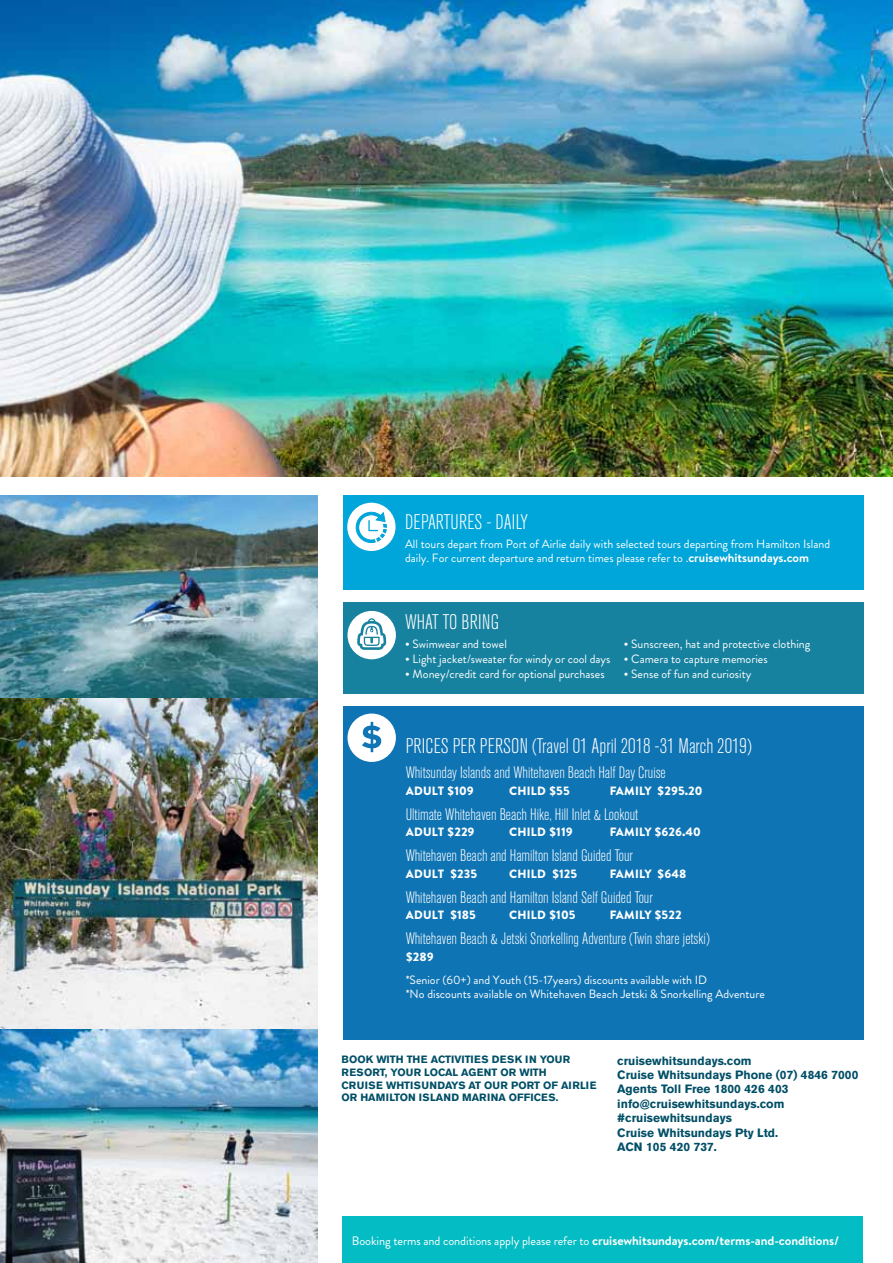
<style>
.page{position:relative;width:893px;height:1263px;background:#fff}
.page>*{position:absolute;margin:0;border:0;box-sizing:border-box;transform-origin:0 0}
.t1{font:300 condensed 21px "Akzidenz Grotesk BE";color:#fff}
.t2{font:300 condensed 16.5px "Akzidenz Grotesk BE";color:#fff}
.t3{font:12.3px "Brandon Grotesque";letter-spacing:-.005em;color:#fff}
.t4{font:12px/14.4px "Brandon Grotesque";color:#fff}
.t5{font:700 12px/14.4px "Akzidenz Grotesk BE";color:#014f66}
.t6{font:900 12px "Brandon Text";letter-spacing:.02em;color:#fff}
.t7{font:900 12px "Brandon Text";color:#fff}
.t8{font:700 10.5px/12.6px "Akzidenz Grotesk BE";color:#014f66}
.s1{font-family:"Brandon Text";font-weight:700}
</style>
<div class="page">
<div style="left:343px;top:706px;width:520px;height:334px;background:#0f74b4"></div>
<img style="left:0;top:495px;width:317px;height:203px">
<div style="left:343px;top:495px;width:520px;height:94px;background:#00a5d9"></div>
<div style="left:343px;top:602px;width:520px;height:92px;background:#17829f"></div>
<img style="left:0;top:698px;width:317px;height:565px">
<img style="left:0;top:0;width:893px;height:476px">
<div style="left:342px;top:1216px;width:520px;height:47px;background:#04bcc3"></div>
<div style="left:347px;top:503px;width:49px;height:48px;background:#fff;border-radius:50%"></div>
<svg style="left:355px;top:511px;width:32px;height:32px"></svg>
<div style="left:347px;top:611px;width:49px;height:48px;background:#fff;border-radius:50%"></div>
<svg style="left:357px;top:618px;width:29px;height:32px"></svg>
<div style="left:347px;top:713px;width:49px;height:49px;background:#fff;border-radius:50%"></div>
<svg style="left:362px;top:722px;width:19px;height:30px"></svg>
<h1 class="t1" style="left:405px;top:511px;width:124px">DEPARTURES - DAI LY</h1>
<p class="t4" style="left:405px;top:536px;width:427px">All tours depart from Port of Airlie daily with selected tours departing from Hamilton Island daily. For current departure and return times please refer to .<span class="s1">cruisewhitsundays.com</span></p>
<h1 class="t1" style="left:405px;top:610px;width:10px">WHAT</h1>
<h1 class="t1" style="left:443px;top:610px;width:58px">TO BRING</h1>
<p class="t4" style="left:405px;top:637px;width:103px"><span class="s1">•</span> Swimwear and towel</p>
<p class="t4" style="left:624px;top:637px;width:188px"><span class="s1">•</span> Sunscreen, hat and protective clothing</p>
<p class="t4" style="left:405px;top:652px;width:364px"><span class="s1">•</span> Light jacket/sweater for windy or cool days <span class="s1">•</span> Camera to capture memories</p>
<p class="t4" style="left:405px;top:667px;width:201px"><span class="s1">•</span> Money/credit card for optional purchases</p>
<p class="t4" style="left:624px;top:667px;width:129px"><span class="s1">•</span> Sense of fun and curiosity</p>
<h1 class="t1" style="left:406px;top:735px;width:348px">PRICES PER PERSON (Travel 01 April 2018 -31 March 2019)</h1>
<h2 class="t2" style="left:406px;top:764px;width:262px">Whitsunday Islands and Whitehaven Beach Half Day Cruise</h2>
<p class="t6" style="left:406px;top:782px;width:69px">ADULT $109</p>
<p class="t6" style="left:509px;top:782px;width:88px">CHILD $55 F</p>
<p class="t7" style="left:616px;top:782px;width:88px">AMILY $295.20</p>
<h2 class="t2" style="left:406px;top:805px;width:234px">Ultimate Whitehaven Beach Hike, Hill Inlet &amp; Lookout</h2>
<p class="t6" style="left:406px;top:824px;width:70px">ADULT $229</p>
<p class="t6" style="left:509px;top:824px;width:88px">CHILD $119 F</p>
<p class="t7" style="left:616px;top:824px;width:86px">AMILY $626.40</p>
<h2 class="t2" style="left:406px;top:847px;width:229px">Whitehaven Beach and Hamilton Island Guided Tour</h2>
<p class="t6" style="left:406px;top:865px;width:73px">ADULT $235</p>
<p class="t6" style="left:509px;top:865px;width:92px">CHILD $125 F</p>
<p class="t6" style="left:616px;top:865px;width:72px">AMILY $648</p>
<h2 class="t2" style="left:406px;top:888px;width:249px">Whitehaven Beach and Hamilton Island Self Guided Tour</h2>
<p class="t6" style="left:406px;top:907px;width:72px">ADULT $185</p>
<p class="t6" style="left:509px;top:907px;width:92px">CHILD $105 F</p>
<p class="t6" style="left:616px;top:907px;width:67px">AMILY $522</p>
<h2 class="t2" style="left:406px;top:930px;width:306px">Whitehaven Beach &amp; Jetski Snorkelling Adventure (Twin share jetski)</h2>
<p class="t6" style="left:406px;top:948px;width:30px">$289</p>
<p class="t4" style="left:406px;top:973px;width:361px">*Senior (60+) and Youth (15-17years) discounts available with ID<br>*No discounts available on Whitehaven Beach Jetski &amp; Snorkelling Adventure</p>
<p class="t8" style="left:342px;top:1053px;width:256px">BOOK WITH THE ACTIVITIES DESK IN YOUR RESORT, YOUR LOCAL AGENT OR WITH<br>CRUISE WHTISUNDAYS AT OUR PORT OF AIRLIE OR HAMILTON ISLAND MARINA OFFICES.</p>
<p class="t5" style="left:617px;top:1053px;width:243px">cruisewhitsundays.com<br>Cruise Whitsundays Phone (07) 4846 7000<br>Agents Toll Free 1800 426 403 info@cruisewhitsundays.com #cruisewhitsundays<br>Cruise Whitsundays Pty Ltd.<br>ACN 105 420 737.</p>
<p class="t3" style="left:352px;top:1232px;width:489px">Booking terms and conditions apply please refer to <span class="s1">cruisewhitsundays.com/terms-and-conditions/</span></p>
<p class="t3" style="left:592px;top:1232px;width:219px">www.cruisewhitsundays.com/terms-and-condi</p>
<p class="t3" style="left:828px;top:1232px;width:10px">s/</p>
</div>
